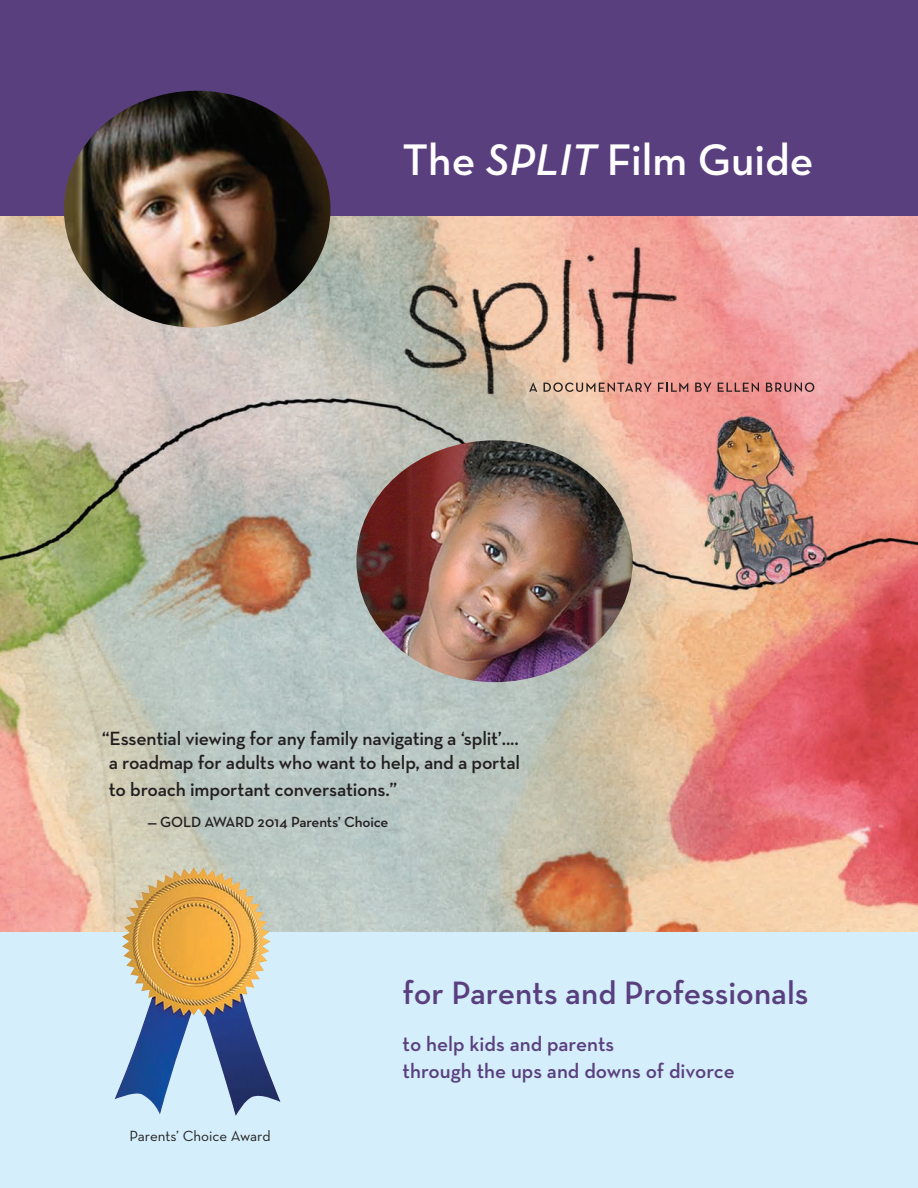
<style>
.page{position:relative;width:918px;height:1188px;background:#fff}
.page>*{position:absolute;margin:0;border:0;box-sizing:border-box;transform-origin:0 0}
.t1{font:600 45px "Neutra Text";color:#fff}
.t2{font:600 33px "Neutra Text";color:#5a3f7f}
.t3{font:600 21px/27px "Neutra Text";color:#5a3f7f}
.t4{font:600 19.5px/24px "Neutra Text";letter-spacing:-.01em;color:#231f20;text-align:center}
.t5{font:600 15px "Neutra Text";letter-spacing:-.01em;color:#231f20}
.t6{font:15px "Neutra Text";letter-spacing:-.005em;color:#231f20}
.s1{font-style:italic}
</style>
<div class="page">
<div style="left:0;top:932px;width:918px;height:256px;background:#d4effb"></div>
<div style="left:0;top:0;width:918px;height:217px;background:#5a3f7f"></div>
<img style="left:0;top:216px;width:918px;height:716px">
<img style="left:64px;top:91px;width:267px;height:237px">
<img style="left:115px;top:867px;width:166px;height:249px">
<img style="left:356px;top:440px;width:277px;height:242px">
<svg style="left:529px;top:383px;width:8px;height:9px"></svg>
<svg style="left:544px;top:382px;width:108px;height:10px"></svg>
<svg style="left:658px;top:383px;width:30px;height:9px"></svg>
<svg style="left:695px;top:383px;width:16px;height:9px"></svg>
<svg style="left:718px;top:383px;width:41px;height:9px"></svg>
<svg style="left:766px;top:382px;width:48px;height:10px"></svg>
<h1 class="t1" style="left:403px;top:132px;width:412px">The <span class="s1">SPLIT</span> Film Guide</h1>
<p class="t4" style="left:102px;top:726px;width:420px">“Essential viewing for any family navigating a ‘split’.... a roadmap for adults who want to help, and a portal</p>
<p class="t4" style="left:109px;top:777px;width:290px">to broach important conversations.”</p>
<p class="t5" style="left:147px;top:813px;width:243px">— GOLD AWARD 2014 Parents’ Choice</p>
<h2 class="t2" style="left:403px;top:972px;width:407px">for Parents and Professionals</h2>
<p class="t6" style="left:129px;top:1127px;width:143px">Parents’ Choice Award</p>
<p class="t3" style="left:403px;top:1030px;width:334px">to help kids and parents<br>through the ups and downs of divorce</p>
</div>
